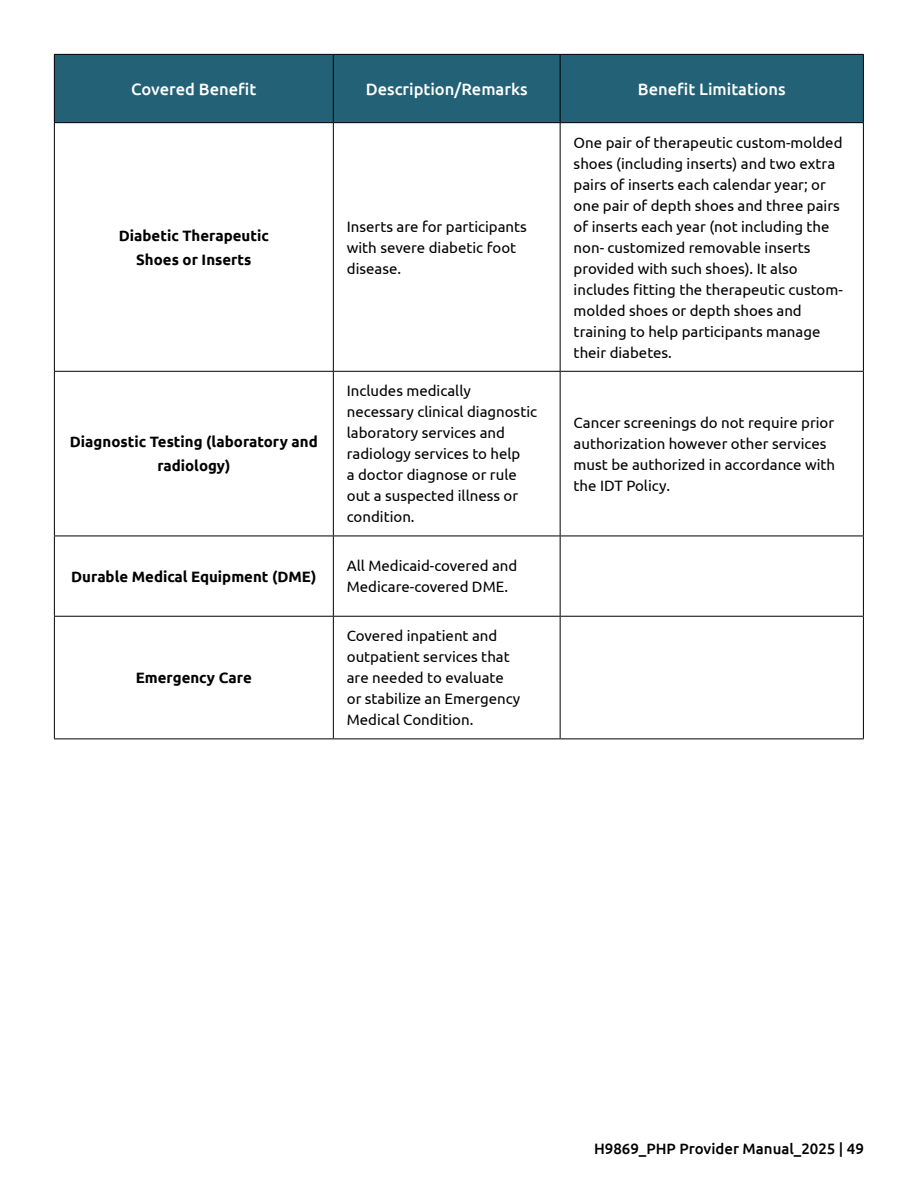
<style>
.page{position:relative;width:918px;height:1188px;background:#fff}
.page>*{position:absolute;margin:0;border:0;box-sizing:border-box;transform-origin:0 0}
.t1{font:500 16.5px "Ubuntu";color:#fff}
.t2{font:15px/21px "Ubuntu";color:#000}
.t3{font:700 15px/24px "Ubuntu";color:#000;text-align:center}
.t4{font:500 15px "Ubuntu";color:#000}
</style>
<div class="page">
<div style="left:55px;top:55px;width:808px;height:67px;background:#236176"></div>
<hr style="left:54px;top:54px;width:279px;height:1px;background:#000">
<hr style="left:54px;top:55px;width:1px;height:67px;background:#000">
<hr style="left:333px;top:54px;width:227px;height:1px;background:#000">
<hr style="left:333px;top:55px;width:1px;height:67px;background:#000">
<hr style="left:560px;top:54px;width:304px;height:1px;background:#000">
<hr style="left:560px;top:55px;width:1px;height:67px;background:#000">
<hr style="left:863px;top:55px;width:1px;height:67px;background:#000">
<hr style="left:54px;top:122px;width:279px;height:1px;background:#000">
<hr style="left:333px;top:122px;width:227px;height:1px;background:#000">
<hr style="left:560px;top:122px;width:304px;height:1px;background:#000">
<hr style="left:54px;top:123px;width:1px;height:248px;background:#000">
<hr style="left:333px;top:123px;width:1px;height:248px;background:#000">
<hr style="left:560px;top:123px;width:1px;height:248px;background:#000">
<hr style="left:863px;top:123px;width:1px;height:248px;background:#000">
<hr style="left:54px;top:371px;width:279px;height:1px;background:#000">
<hr style="left:54px;top:372px;width:1px;height:164px;background:#000">
<hr style="left:333px;top:371px;width:227px;height:1px;background:#000">
<hr style="left:333px;top:372px;width:1px;height:164px;background:#000">
<hr style="left:560px;top:371px;width:304px;height:1px;background:#000">
<hr style="left:560px;top:372px;width:1px;height:164px;background:#000">
<hr style="left:863px;top:372px;width:1px;height:164px;background:#000">
<hr style="left:54px;top:536px;width:279px;height:1px;background:#000">
<hr style="left:54px;top:536px;width:1px;height:80px;background:#000">
<hr style="left:333px;top:536px;width:227px;height:1px;background:#000">
<hr style="left:333px;top:536px;width:1px;height:80px;background:#000">
<hr style="left:560px;top:536px;width:304px;height:1px;background:#000">
<hr style="left:560px;top:536px;width:1px;height:80px;background:#000">
<hr style="left:863px;top:536px;width:1px;height:80px;background:#000">
<hr style="left:54px;top:616px;width:279px;height:1px;background:#000">
<hr style="left:54px;top:617px;width:1px;height:121px;background:#000">
<hr style="left:333px;top:616px;width:227px;height:1px;background:#000">
<hr style="left:333px;top:617px;width:1px;height:121px;background:#000">
<hr style="left:560px;top:616px;width:304px;height:1px;background:#000">
<hr style="left:560px;top:617px;width:1px;height:121px;background:#000">
<hr style="left:863px;top:617px;width:1px;height:121px;background:#000">
<hr style="left:54px;top:738px;width:279px;height:1px;background:#000">
<hr style="left:333px;top:738px;width:227px;height:1px;background:#000">
<hr style="left:560px;top:738px;width:304px;height:1px;background:#000">
<p class="t1" style="left:131px;top:79px;width:127px">Covered Benefit</p>
<p class="t1" style="left:366px;top:79px;width:163px">Description/Remarks</p>
<p class="t1" style="left:638px;top:79px;width:149px">Benefit Limitations</p>
<p class="t3" style="left:119px;top:223px;width:152px">Diabetic Therapeutic<br>Shoes or Inserts</p>
<p class="t2" style="left:347px;top:216px;width:182px">Inserts are for participants with severe diabetic foot disease.</p>
<p class="t3" style="left:70px;top:430px;width:249px">Diagnostic Testing (laboratory and radiology)</p>
<p class="t2" style="left:347px;top:380px;width:192px">Includes medically necessary clinical diagnostic laboratory services and radiology services to help<br>a doctor diagnose or rule out a suspected illness or condition.</p>
<p class="t3" style="left:71px;top:564px;width:247px">Durable Medical Equipment (DME)</p>
<p class="t2" style="left:347px;top:555px;width:172px">All Medicaid-covered and<br>Medicare-covered DME.</p>
<p class="t3" style="left:136px;top:666px;width:117px">Emergency Care</p>
<p class="t2" style="left:347px;top:625px;width:175px">Covered inpatient and outpatient services that are needed to evaluate or stabilize an Emergency<br>Medical Condition.</p>
<p class="t2" style="left:574px;top:132px;width:271px">One pair of therapeutic custom-molded shoes (including inserts) and two extra pairs of inserts each calendar year; or one pair of depth shoes and three pairs of inserts each year (not including the non- customized removable inserts provided with such shoes). It also includes fitting the therapeutic custom&shy;molded shoes or depth shoes and training to help participants manage their diabetes.</p>
<p class="t2" style="left:574px;top:412px;width:263px">Cancer screenings do not require prior authorization however other services must be authorized in accordance with the IDT Policy.</p>
<p class="t4" style="left:594px;top:1139px;width:271px">H9869_PHP Provider Manual_2025 | 49</p>
</div>
